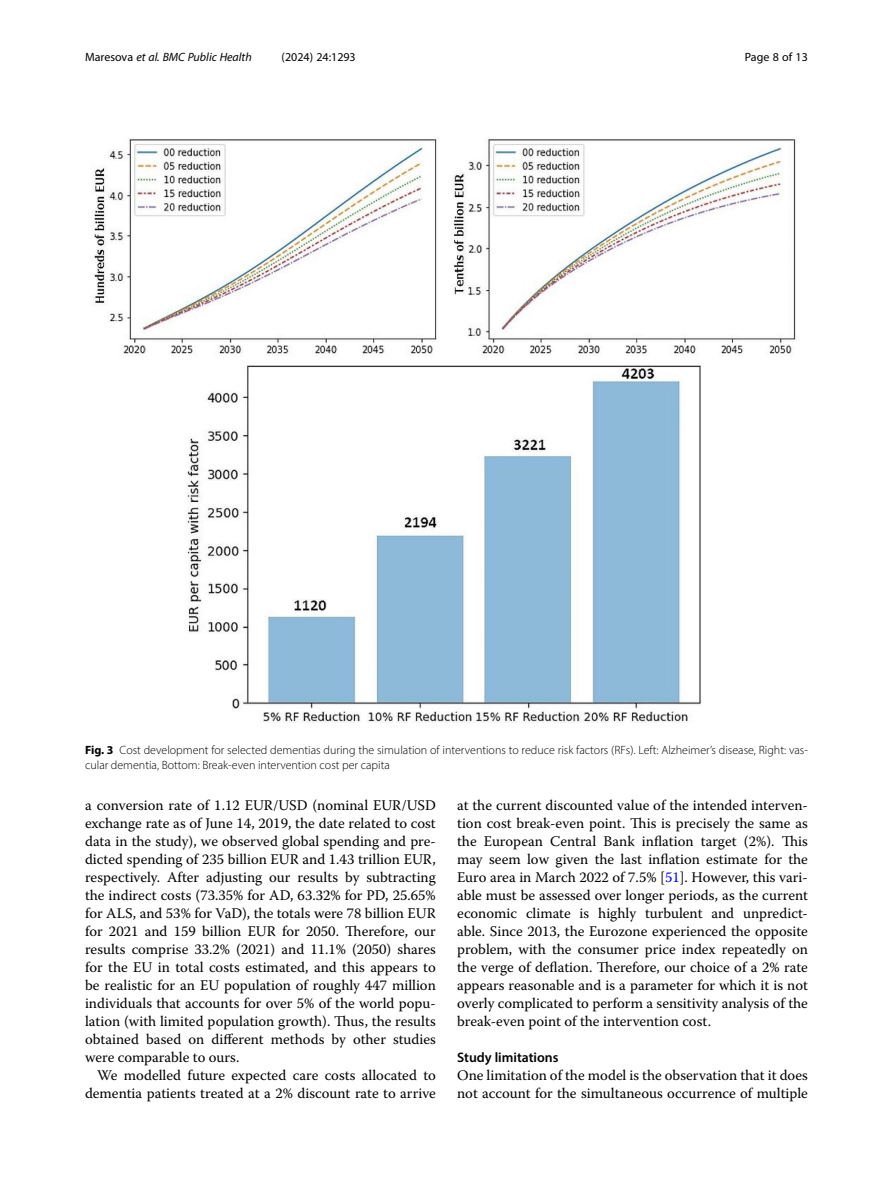
<style>
.page{position:relative;width:893px;height:1191px;background:#fff}
.page>*{position:absolute;margin:0;border:0;box-sizing:border-box;transform-origin:0 0}
.Body_Text_Indent{font:14.7px/18px "Warnock Pro";color:#000;text-align:justify}
.Body_Text{font:14.7px/18px "Warnock Pro";color:#000}
.Head_2{font:600 13.8px "Myriad Pro";color:#000}
.Figure_Caption{font:300 12px/15px "Myriad Pro";color:#000}
.t1{font:italic 12px "Myriad Pro";color:#000}
.t2{font:12px "Myriad Pro";color:#000}
.s1{font-style:normal}
.s2{font-weight:700}
.s3{color:#00f}
</style>
<div class="page">
<img style="left:93px;top:139px;width:703px;height:584px">
<p class="t1" style="left:85px;top:50px;width:168px"><span class="s1">Maresova</span> et al. BMC Public Health</p>
<p class="t2" style="left:282px;top:50px;width:76px">(2024) 24:1293</p>
<p class="t2" style="left:745px;top:50px;width:65px">Page 8 of 13</p>
<p class="Figure_Caption" style="left:85px;top:743px;width:724px"><span class="s2">Fig. 3</span> Cost development for selected dementias during the simulation of interventions to reduce risk factors (RFs). Left: Alzheimer’s disease, Right: vas&shy;cular dementia, Bottom: Break-even intervention cost per capita</p>
<p class="Body_Text_Indent" style="left:85px;top:796px;width:352px">a conversion rate of 1.12 EUR/USD (nominal EUR/USD exchange rate as of June 14, 2019, the date related to cost data in the study), we observed global spending and pre&shy;dicted spending of 235 billion EUR and 1.43 trillion EUR, respectively. After adjusting our results by subtracting the indirect costs (73.35% for AD, 63.32% for PD, 25.65% for ALS, and 53% for VaD), the totals were 78 billion EUR for 2021 and 159 billion EUR for 2050. Therefore, our results comprise 33.2% (2021) and 11.1% (2050) shares for the EU in total costs estimated, and this appears to be realistic for an EU population of roughly 447 million individuals that accounts for over 5% of the world popu&shy;lation (with limited population growth). Thus, the results obtained based on different methods by other studies were comparable to ours.</p>
<p class="Body_Text_Indent" style="left:85px;top:1066px;width:352px;text-align:right">We modelled future expected care costs allocated to dementia patients treated at a 2% discount rate to arrive</p>
<p class="Body_Text_Indent" style="left:457px;top:796px;width:352px">at the current discounted value of the intended interven&shy;tion cost break-even point. This is precisely the same as the European Central Bank inflation target (2%). This may seem low given the last inflation estimate for the Euro area in March 2022 of 7.5% [<span class="s3">51</span>]. However, this vari&shy;able must be assessed over longer periods, as the current economic climate is highly turbulent and unpredict&shy;able. Since 2013, the Eurozone experienced the opposite problem, with the consumer price index repeatedly on the verge of deflation. Therefore, our choice of a 2% rate appears reasonable and is a parameter for which it is not overly complicated to perform a sensitivity analysis of the break-even point of the intervention cost.</p>
<p class="Head_2" style="left:457px;top:1049px;width:103px">Study limitations</p>
<p class="Body_Text" style="left:457px;top:1066px;width:352px">One limitation of the model is the observation that it does not account for the simultaneous occurrence of multiple</p>
</div>
